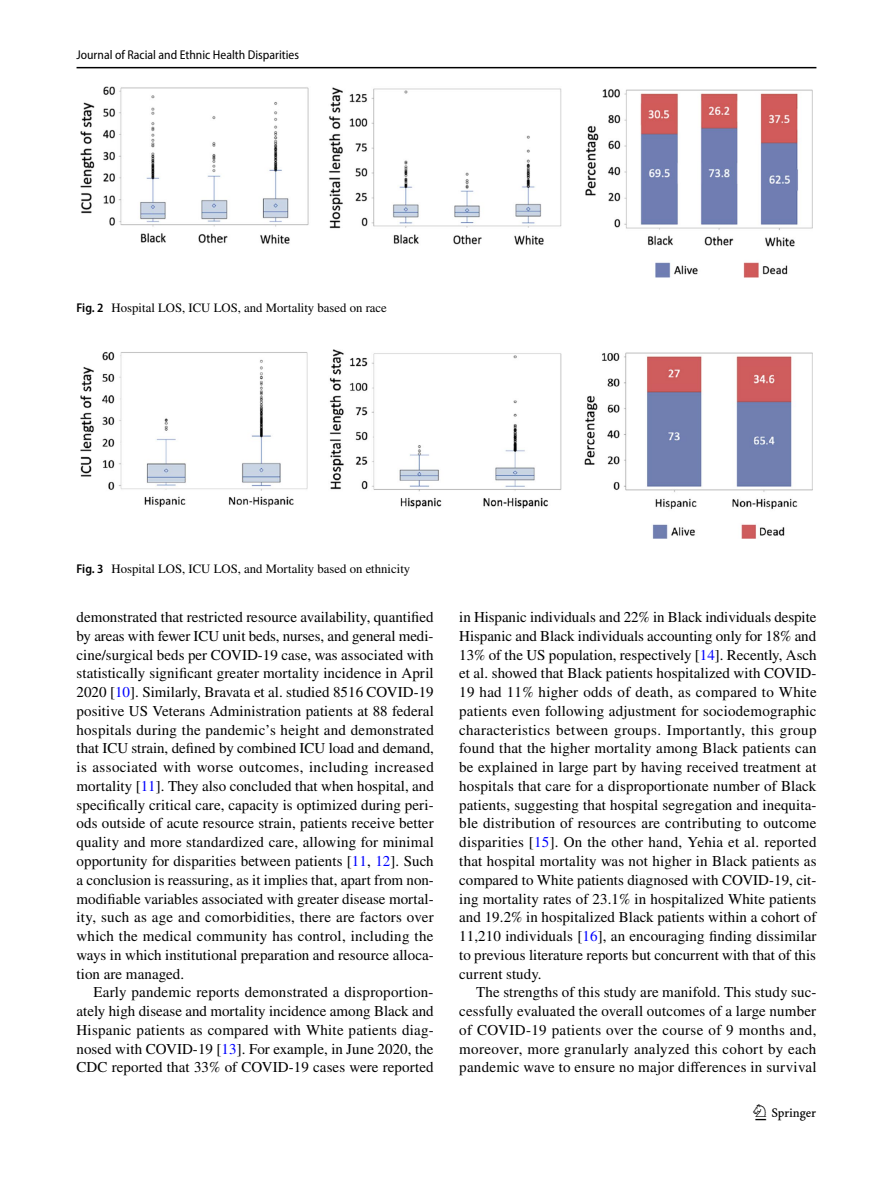
<style>
.page{position:relative;width:893px;height:1187px;background:#fff}
.page>*{position:absolute;margin:0;border:0;box-sizing:border-box;transform-origin:0 0}
.t1{font:22.5px "Springnew Regular 3";color:#000}
.t2{font:15px/18.8px "STIX";letter-spacing:.005em;color:#000;text-align:justify}
.t3{font:12.75px "STIX";color:#000}
.t4{font:semi-condensed 12.75px "Myriad Pro";color:#000}
.s1{font-family:"Myriad Pro";font-weight:600;font-stretch:semi-condensed}
.s2{color:#00f}
</style>
<div class="page">
<hr style="left:77px;top:67px;width:739px;height:1px;background:#000">
<img style="left:81px;top:87px;width:731px;height:190px">
<img style="left:81px;top:349px;width:731px;height:189px">
<p class="t4" style="left:77px;top:48px;width:224px">Journal of Racial and Ethnic Health Disparities</p>
<p class="t3" style="left:77px;top:299px;width:312px"><span class="s1">Fig. 2</span> Hospital LOS, ICU LOS, and Mortality based on race</p>
<p class="t3" style="left:77px;top:560px;width:335px"><span class="s1">Fig. 3</span> Hospital LOS, ICU LOS, and Mortality based on ethnicity</p>
<p class="t2" style="left:77px;top:608px;width:359px">demonstrated that restricted resource availability, quantified by areas with fewer ICU unit beds, nurses, and general medi&shy;cine/surgical beds per COVID-19 case, was associated with statistically significant greater mortality incidence in April 2020 [<span class="s2">10</span>]. Similarly, Bravata et al. studied 8516 COVID-19 positive US Veterans Administration patients at 88 federal hospitals during the pandemic’s height and demonstrated that ICU strain, defined by combined ICU load and demand, is associated with worse outcomes, including increased mortality [<span class="s2">11</span>]. They also concluded that when hospital, and specifically critical care, capacity is optimized during peri&shy;ods outside of acute resource strain, patients receive better quality and more standardized care, allowing for minimal opportunity for disparities between patients [<span class="s2">11</span>, <span class="s2">12</span>]. Such a conclusion is reassuring, as it implies that, apart from non&shy;modifiable variables associated with greater disease mortal&shy;ity, such as age and comorbidities, there are factors over which the medical community has control, including the ways in which institutional preparation and resource alloca&shy;tion are managed.</p>
<p class="t2" style="left:77px;top:983px;width:359px;text-indent:17px">Early pandemic reports demonstrated a disproportion&shy;ately high disease and mortality incidence among Black and Hispanic patients as compared with White patients diag&shy;nosed with COVID-19 [<span class="s2">13</span>]. For example, in June 2020, the CDC reported that 33% of COVID-19 cases were reported</p>
<p class="t2" style="left:459px;top:608px;width:359px">in Hispanic individuals and 22% in Black individuals despite Hispanic and Black individuals accounting only for 18% and 13% of the US population, respectively [<span class="s2">14</span>]. Recently, Asch et al. showed that Black patients hospitalized with COVID-19 had 11% higher odds of death, as compared to White patients even following adjustment for sociodemographic characteristics between groups. Importantly, this group found that the higher mortality among Black patients can be explained in large part by having received treatment at hospitals that care for a disproportionate number of Black patients, suggesting that hospital segregation and inequita&shy;ble distribution of resources are contributing to outcome disparities [<span class="s2">15</span>]. On the other hand, Yehia et al. reported that hospital mortality was not higher in Black patients as compared to White patients diagnosed with COVID-19, cit&shy;ing mortality rates of 23.1% in hospitalized White patients and 19.2% in hospitalized Black patients within a cohort of 11,210 individuals [<span class="s2">16</span>], an encouraging finding dissimilar to previous literature reports but concurrent with that of this current study.</p>
<p class="t2" style="left:459px;top:983px;width:359px;text-indent:17px">The strengths of this study are manifold. This study suc&shy;cessfully evaluated the overall outcomes of a large number of COVID-19 patients over the course of 9 months and, moreover, more granularly analyzed this cohort by each pandemic wave to ensure no major differences in survival</p>
<h1 class="t1" style="left:755px;top:1104px;width:62px">1 3</h1>
</div>
